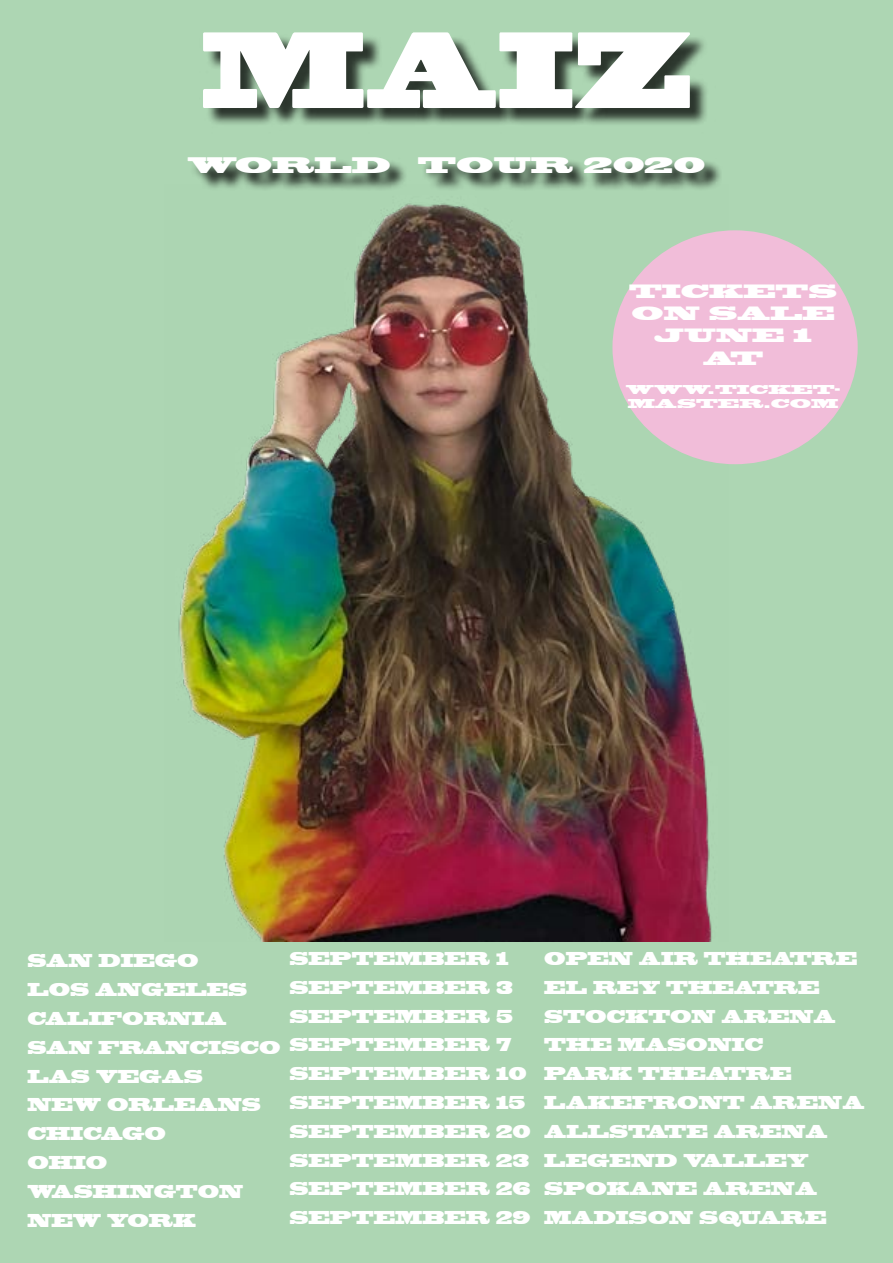
<style>
.page{position:relative;width:893px;height:1263px;background:#add6b3}
.page>*{position:absolute;margin:0;border:0;box-sizing:border-box;transform-origin:0 0}
.t1{font:100.8px "Blackoak Std";color:#fff;scale:.71 1}
.t2{font:21px "Blackoak Std";color:#fff}
.t3{font:18px/21.6px "Blackoak Std";color:#fff;text-align:center}
.t4{font:17.4px/28.8px "Blackoak Std";color:#fff;scale:.69 1}
.t5{font:12px/14.4px "Blackoak Std";color:#fff}
</style>
<div class="page">
<img style="left:178px;top:203px;width:546px;height:739px">
<div style="left:190px;top:34px;width:533px;height:156px;background:#000;opacity:.75"></div>
<div style="left:612px;top:230px;width:246px;height:234px;background:#f1bdd9;border-radius:50%"></div>
<h1 class="t1" style="left:202px;top:3px;width:691px">MAIZ</h1>
<p class="t2" style="left:187px;top:151px;width:205px">WORLD</p>
<p class="t2" style="left:418px;top:151px;width:289px">TOUR 2020</p>
<p class="t3" style="left:629px;top:281px;width:209px">TICKETS<br>ON SALE<br>JUNE 1</p>
<p class="t3" style="left:703px;top:348px;width:62px">AT</p>
<p class="t5" style="left:626px;top:382px;width:216px">WWW.TICKET-<br>MASTER.COM</p>
<p class="t4" style="left:27px;top:946px;width:369px">SAN DIEGO<br>LOS ANGELES<br>CALIFORNIA<br>SAN FRANCISCO<br>LAS VEGAS<br>NEW ORLEANS<br>CHICAGO<br>OHIO<br>WASHINGTON<br>NEW YORK</p>
<p class="t4" style="left:289px;top:944px;width:351px">SEPTEMBER 1<br>SEPTEMBER 3<br>SEPTEMBER 5<br>SEPTEMBER 7<br>SEPTEMBER 10<br>SEPTEMBER 15<br>SEPTEMBER 20<br>SEPTEMBER 23<br>SEPTEMBER 26<br>SEPTEMBER 29</p>
<p class="t4" style="left:544px;top:944px;width:466px">OPEN AIR THEATRE<br>EL REY THEATRE<br>STOCKTON ARENA<br>THE MASONIC<br>PARK THEATRE<br>LAKEFRONT ARENA<br>ALLSTATE ARENA<br>LEGEND VALLEY<br>SPOKANE ARENA<br>MADISON SQUARE</p>
</div>
